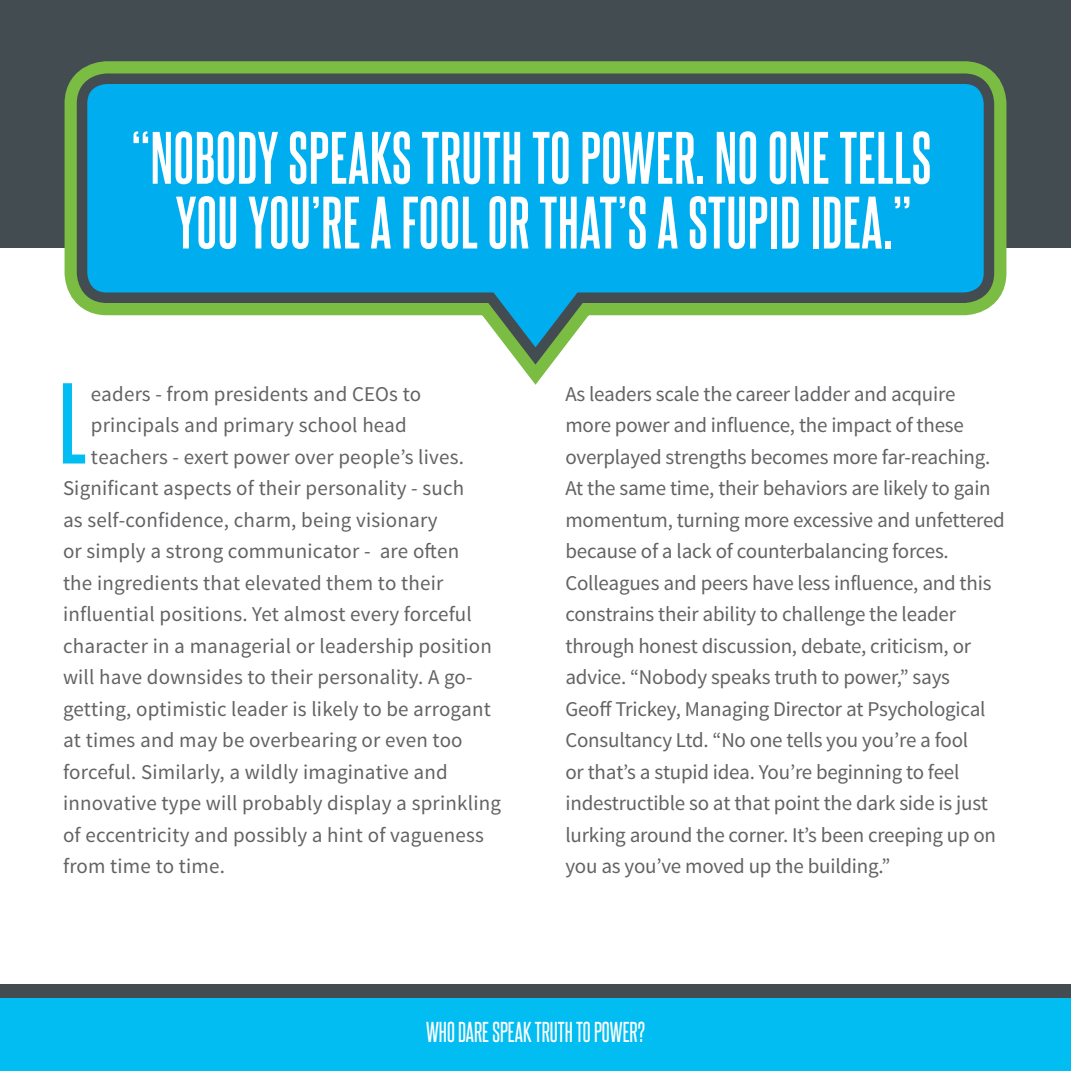
<style>
.page{position:relative;width:1071px;height:1071px;background:#424c51}
.page>*{position:absolute;margin:0;border:0;box-sizing:border-box;transform-origin:0 0}
.t1{font:700 97.48px "Steelfish Rg";color:#01bdf2}
.t2{font:700 63px/64.8px "Steelfish Rg";letter-spacing:.01em;color:#fff;text-align:center}
.t3{font:24.5px "Steelfish Rg";color:#fff}
.t4{font:21px/31.5px "Source Sans Pro";letter-spacing:-.01em;color:#636366}
.t5{font:21px "Source Sans Pro";letter-spacing:.01em;color:#636366}
</style>
<div class="page">
<div style="left:0;top:999px;width:1071px;height:72px;background:#01bdf2"></div>
<div style="left:0;top:248px;width:1071px;height:736px;background:#fff"></div>
<svg style="left:64px;top:61px;width:943px;height:324px"></svg>
<svg style="left:72px;top:68px;width:927px;height:305px"></svg>
<p class="t2" style="left:132px;top:124px;width:801px">“NOBODY SPEAKS TRUTH TO POWER. NO ONE TELLS<br>YOU YOU’RE A FOOL OR THAT’S A STUPID IDEA.”</p>
<p class="t1" style="left:59px;top:364px;width:28px">L</p>
<p class="t5" style="left:91px;top:381px;width:332px">eaders - from presidents and CEOs to</p>
<p class="t5" style="left:91px;top:412px;width:318px">principals and primary school head</p>
<p class="t5" style="left:91px;top:444px;width:375px">teachers - exert power over people’s lives.</p>
<p class="t5" style="left:63px;top:475px;width:403px">Significant aspects of their personality - such</p>
<p class="t5" style="left:63px;top:507px;width:376px">as self-confidence, charm, being visionary</p>
<p class="t5" style="left:63px;top:538px;width:398px">or simply a strong communicator - are often</p>
<p class="t5" style="left:63px;top:570px;width:382px">the ingredients that elevated them to their</p>
<p class="t5" style="left:63px;top:601px;width:410px">influential positions. Yet almost every forceful</p>
<p class="t5" style="left:63px;top:633px;width:431px">character in a managerial or leadership position</p>
<p class="t5" style="left:63px;top:664px;width:411px">will have downsides to their personality. A go-</p>
<p class="t5" style="left:63px;top:696px;width:429px">getting, optimistic leader is likely to be arrogant</p>
<p class="t5" style="left:63px;top:727px;width:401px">at times and may be overbearing or even too</p>
<p class="t5" style="left:63px;top:759px;width:386px">forceful. Similarly, a wildly imaginative and</p>
<p class="t5" style="left:63px;top:790px;width:440px">innovative type will probably display a sprinkling</p>
<p class="t5" style="left:63px;top:822px;width:422px">of eccentricity and possibly a hint of vagueness</p>
<p class="t5" style="left:63px;top:853px;width:163px">from time to time.</p>
<p class="t4" style="left:565px;top:378px;width:441px">As leaders scale the career ladder and acquire more power and influence, the impact of these overplayed strengths becomes more far-reaching.<br>At the same time, their behaviors are likely to gain momentum, turning more excessive and unfettered because of a lack of counterbalancing forces.<br>Colleagues and peers have less influence, and this constrains their ability to challenge the leader through honest discussion, debate, criticism, or advice. “Nobody speaks truth to power,” says<br>Geoff Trickey, Managing Director at Psychological Consultancy Ltd. “No one tells you you’re a fool<br>or that’s a stupid idea. You’re beginning to feel indestructible so at that point the dark side is just lurking around the corner. It’s been creeping up on you as you’ve moved up the building.”</p>
<p class="t3" style="left:426px;top:1017px;width:221px">WHO DARE SPEAK TRUTH TO POWER?</p>
</div>
